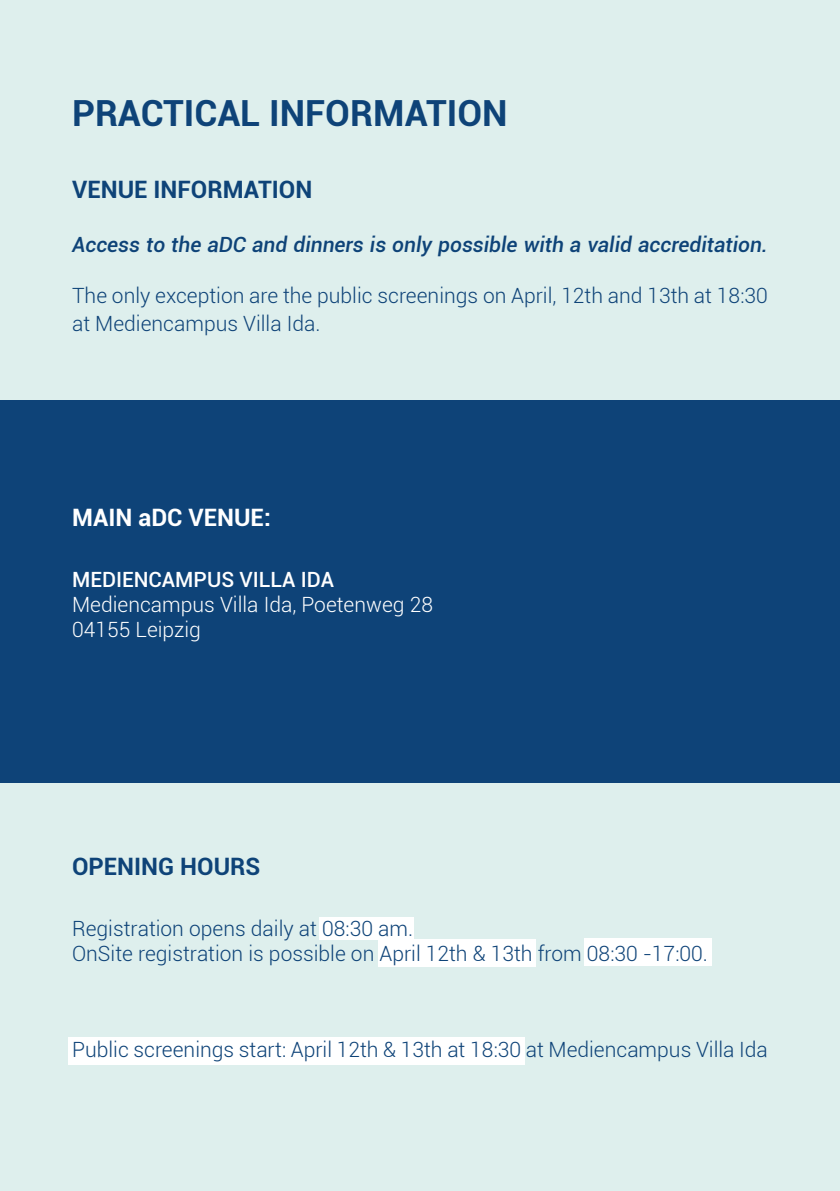
<style>
.page{position:relative;width:840px;height:1191px;background:#fff}
.page>*{position:absolute;margin:0;border:0;box-sizing:border-box;transform-origin:0 0}
.t1{font:700 36px "Roboto";color:#0e4378}
.t2{font:700 24px "Roboto";color:#0e4378}
.t3{font:700 24px "Roboto";color:#fff}
.t4{font:300 21px/28.8px "Roboto";color:#0e4378}
.t5{font:italic 500 21px "Roboto";color:#0e4378}
.t6{font:300 21px/25.2px "Roboto";color:#fff}
.t7{font:500 21px "Roboto";color:#fff}
</style>
<div class="page">
<div style="left:0;top:0;width:839px;height:1191px;background:#deefed"></div>
<div style="left:0;top:400px;width:839px;height:382px;background:#0e4378"></div>
<div style="left:319px;top:916px;width:95px;height:23px;background:#fff"></div>
<div style="left:68px;top:1037px;width:456px;height:27px;background:#fff"></div>
<div style="left:378px;top:939px;width:157px;height:27px;background:#fff"></div>
<div style="left:583px;top:938px;width:128px;height:27px;background:#fff"></div>
<h1 class="t1" style="left:72px;top:88px;width:437px">PRACTICAL INFORMATION</h1>
<p class="t2" style="left:72px;top:173px;width:31px">VENUE</p>
<p class="t2" style="left:153px;top:173px;width:23px">INFORMATION</p>
<p class="t5" style="left:72px;top:230px;width:696px">Access to the aDC and dinners is only possible with a valid accreditation.</p>
<p class="t4" style="left:72px;top:280px;width:697px">The only exception are the public screenings on April, 12th and 13th at 18:30 at Mediencampus Villa Ida.</p>
<p class="t3" style="left:72px;top:500px;width:35px">MAIN</p>
<p class="t3" style="left:138px;top:500px;width:66px">ADC VENUE</p>
<p class="t3" style="left:264px;top:500px;width:8px">:</p>
<p class="t7" style="left:72px;top:565px;width:263px">MEDIENCAMPUS VILLA IDA</p>
<p class="t6" style="left:72px;top:591px;width:362px">Mediencampus Villa Ida, Poetenweg 28<br>04155 Leipzig</p>
<p class="t2" style="left:72px;top:849px;width:190px">OPENING HOURS</p>
<p class="t4" style="left:72px;top:915px;width:637px;line-height:25.2px">Registration opens daily at 08:30 am.<br>OnSite registration is possible on April 12th &amp; 13th from 08:30 -17:00.</p>
<p class="t4" style="left:72px;top:1034px;width:697px">Public screenings start: April 12th &amp; 13th at 18:30 at Mediencampus Villa Ida</p>
</div>
